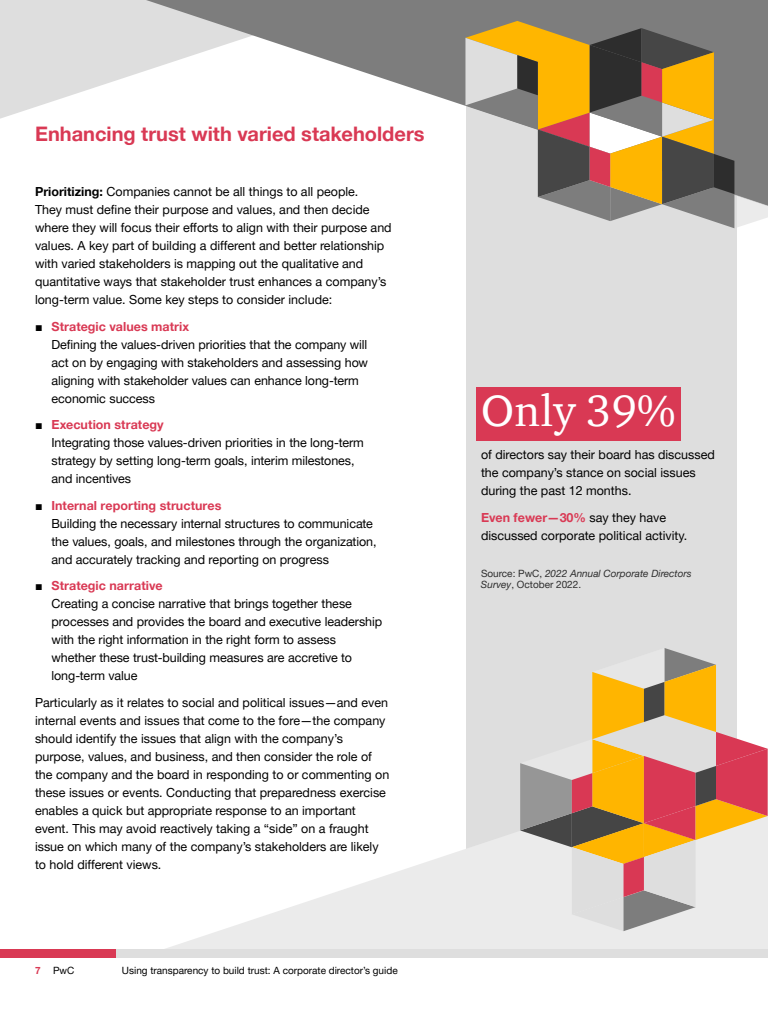
<style>
.page{position:relative;width:768px;height:1024px;background:#fff}
.page>*{position:absolute;margin:0;border:0;box-sizing:border-box;transform-origin:0 0}
.t1{font:45px "ITC Charter Com";letter-spacing:.01em;color:#fff}
.Body___Header{font:700 20px "Helvetica Neue LT Pro";color:#d93954}
.t2{font:12.5px/18px "Helvetica Neue LT Pro";color:#000}
.t3{font:10px "Helvetica Neue LT Pro";color:#000}
.t4{font:italic 10px/11px "Helvetica Neue LT Pro";color:#2d2d2d}
.s1{font-weight:700}
.s2{font-family:"Arial"}
.s3{font-weight:700;color:#d93954}
.s4{font-style:normal}
</style>
<div class="page">
<div style="left:466px;top:105px;width:271px;height:771px;background:#dedede"></div>
<div style="left:476px;top:388px;width:204px;height:53px;background:#d93954"></div>
<svg style="left:165px;top:831px;width:603px;height:118px;fill:#ebebeb"></svg>
<svg style="left:520px;top:648px;width:248px;height:283px"></svg>
<svg style="left:0;top:0;width:146px;height:119px;fill:#dedede"></svg>
<svg style="left:146px;top:0;width:622px;height:106px;fill:#7d7d7d"></svg>
<svg style="left:465px;top:21px;width:303px;height:207px"></svg>
<div style="left:0;top:949px;width:768px;height:9px;background:#dedede"></div>
<div style="left:0;top:949px;width:116px;height:9px;background:#d93954"></div>
<p class="Body___Header" style="left:35px;top:121px;width:391px">Enhancing trust with varied stakeholders</p>
<p class="t2" style="left:35px;top:183px;width:358px"><span class="s1">Prioritizing:</span> Companies cannot be all things to all people.<br>They must define their purpose and values, and then decide where they will focus their efforts to align with their purpose and values. A key part of building a different and better relationship with varied stakeholders is mapping out the qualitative and quantitative ways that stakeholder trust enhances a company’s long-term value. Some key steps to consider include:</p>
<p class="t2" style="left:52px;top:317px;width:318px;text-indent:-16px"><span class="s2">■</span> <span class="s3">Strategic values matrix<br></span>Defining the values-driven priorities that the company will act on by engaging with stakeholders and assessing how aligning with stakeholder values can enhance long-term economic success</p>
<p class="t2" style="left:52px;top:416px;width:314px;text-indent:-16px"><span class="s2">■</span> <span class="s3">Execution strategy<br></span>Integrating those values-driven priorities in the long-term strategy by setting long-term goals, interim milestones, and incentives</p>
<p class="t2" style="left:52px;top:496px;width:327px;text-indent:-16px"><span class="s2">■</span> <span class="s3">Internal reporting structures<br></span>Building the necessary internal structures to communicate the values, goals, and milestones through the organization, and accurately tracking and reporting on progress</p>
<p class="t2" style="left:52px;top:577px;width:332px;text-indent:-16px"><span class="s2">■</span> <span class="s3">Strategic narrative<br></span>Creating a concise narrative that brings together these processes and provides the board and executive leadership with the right information in the right form to assess whether these trust-building measures are accretive to long-term value</p>
<p class="t2" style="left:35px;top:693px;width:356px">Particularly as it relates to social and political issues—and even internal events and issues that come to the fore—the company should identify the issues that align with the company’s purpose, values, and business, and then consider the role of the company and the board in responding to or commenting on these issues or events. Conducting that preparedness exercise enables a quick but appropriate response to an important event. This may avoid reactively taking a “side” on a fraught issue on which many of the company’s stakeholders are likely to hold different views.</p>
<p class="t3" style="left:35px;top:964px;width:41px"><span class="s3">7</span> PwC</p>
<p class="t3" style="left:122px;top:964px;width:277px">Using transparency to build trust: A corporate director’s guide</p>
<p class="t1" style="left:481px;top:383px;width:196px">Only 39%</p>
<p class="t2" style="left:481px;top:446px;width:235px">of directors say their board has discussed the company’s stance on social issues during the past 12 months.</p>
<p class="t2" style="left:481px;top:508px;width:208px"><span class="s3">Even fewer—30%</span> say they have discussed corporate political activity.</p>
<p class="t4" style="left:481px;top:568px;width:212px"><span class="s4">Source: PwC,</span> 2022 Annual Corporate Directors<br>Survey<span class="s4">, October 2022.</span></p>
</div>
